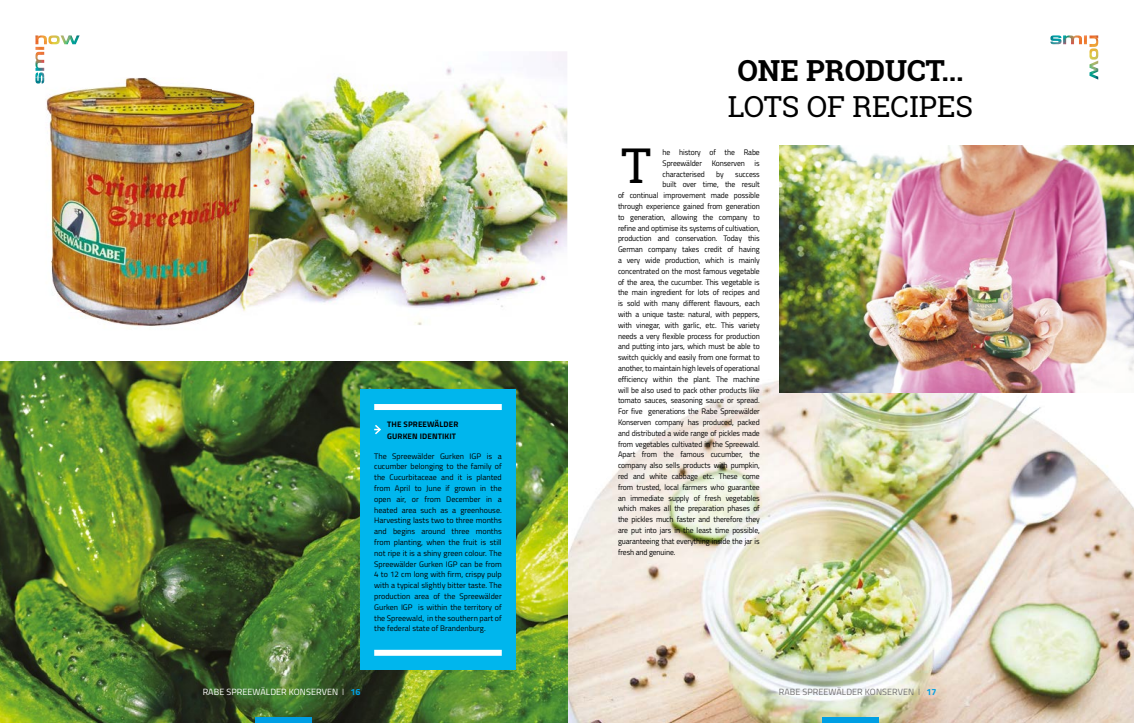
<style>
.page{position:relative;width:1134px;height:723px;background:#fff}
.page>*{position:absolute;margin:0;border:0;box-sizing:border-box;transform-origin:0 0}
.t1{font:48px "Roboto Slab";color:#000}
.t2{font:700 29px "Roboto Slab";color:#000}
.t3{font:29px "Roboto Slab";color:#000}
.t4{font:9px "Titillium Web";letter-spacing:.01em;color:#fff}
.t5{font:9px "Titillium Web";letter-spacing:.01em;color:#706f6f}
.t6{font:8px/10.8px "Titillium Web";letter-spacing:-.01em;color:#000;text-align:justify;scale:.95 1}
.t7{font:8px/10.8px "Titillium Web";letter-spacing:-.01em;color:#000;text-align:justify}
.t8{font:700 8px/12px "Titillium Web";letter-spacing:.02em;color:#000}
.s1{font-weight:300}
.s2{font-weight:700;color:#009fe3}
</style>
<div class="page">
<img style="left:568px;top:339px;width:566px;height:384px">
<img style="left:257px;top:52px;width:310px;height:273px">
<img style="left:780px;top:146px;width:354px;height:246px">
<img style="left:0;top:361px;width:568px;height:362px">
<img style="left:1050px;top:35px;width:48px;height:25px">
<img style="left:35px;top:35px;width:45px;height:42px">
<div style="left:255px;top:717px;width:57px;height:6px;background:#009fe3"></div>
<div style="left:822px;top:717px;width:57px;height:6px;background:#009fe3"></div>
<img style="left:44px;top:77px;width:169px;height:249px">
<img style="left:213px;top:89px;width:44px;height:226px">
<svg style="left:35px;top:77px;width:9px;height:7px"></svg>
<img style="left:65px;top:311px;width:128px;height:1px">
<svg style="left:65px;top:80px;width:7px;height:10px"></svg>
<div style="left:360px;top:390px;width:156px;height:280px;background:#00b6ed"></div>
<div style="left:374px;top:404px;width:128px;height:6px;background:#fff"></div>
<div style="left:374px;top:650px;width:128px;height:6px;background:#fff"></div>
<svg style="left:374px;top:425px;width:7px;height:10px"></svg>
<p class="t8" style="left:387px;top:417px;width:73px">THE SPREEWÄLDER<br>GURKEN IDENTIKIT</p>
<p class="t7" style="left:374px;top:450px;width:129px">The Spreewälder Gurken IGP is a cucumber belonging to the family of the Cucurbitaceae and it is planted from April to June if grown in the open air, or from December in a heated area such as a greenhouse.<br>Harvesting lasts two to three months and begins around three months from planting, when the fruit is still not ripe it is a shiny green colour. The Spreewälder Gurken IGP can be from 4 to 12 cm long with firm, crispy pulp with a typical slightly bitter taste. The production area of the Spreewälder Gurken IGP is within the territory of the Spreewald, in the southern part of the federal state of Brandenburg.</p>
<h2 class="t2" style="left:737px;top:51px;width:228px">ONE PRODUCT...</h2>
<h2 class="t3" style="left:728px;top:87px;width:247px">LOTS OF RECIPES</h2>
<h1 class="t1" style="left:621px;top:133px;width:32px">T</h1>
<p class="t6" style="left:663px;top:146px;width:104px">he history of the Rabe Spreewälder Konserven is characterised</p>
<p class="t6" style="left:716px;top:168px;width:9px">by</p>
<p class="t6" style="left:735px;top:168px;width:27px">success</p>
<p class="t6" style="left:663px;top:179px;width:104px">built over time, the result</p>
<p class="t6" style="left:618px;top:190px;width:151px">of continual improvement made possible</p>
<p class="t6" style="left:618px;top:200px;width:151px">through experience gained from generation</p>
<p class="t6" style="left:618px;top:211px;width:151px">to generation, allowing the company to</p>
<p class="t6" style="left:618px;top:222px;width:151px">refine and optimise its systems of cultivation,</p>
<p class="t6" style="left:618px;top:233px;width:151px">production and conservation. Today this</p>
<p class="t6" style="left:618px;top:244px;width:151px">German company takes credit of having</p>
<p class="t6" style="left:618px;top:254px;width:151px">a very wide production, which is mainly</p>
<p class="t6" style="left:618px;top:265px;width:151px">concentrated on the most famous vegetable</p>
<p class="t6" style="left:618px;top:276px;width:151px">of the area, the cucumber. This vegetable is</p>
<p class="t6" style="left:618px;top:287px;width:151px">the main ingredient for lots of recipes and</p>
<p class="t6" style="left:618px;top:298px;width:151px">is sold with many different flavours, each</p>
<p class="t6" style="left:618px;top:308px;width:151px">with a unique taste: natural, with peppers,</p>
<p class="t6" style="left:618px;top:319px;width:151px">with vinegar, with garlic, etc. This variety</p>
<p class="t6" style="left:618px;top:330px;width:151px">needs a very flexible process for production</p>
<p class="t6" style="left:618px;top:341px;width:151px">and putting into jars, which must be able to</p>
<p class="t6" style="left:618px;top:352px;width:151px">switch quickly and easily from one format to</p>
<p class="t6" style="left:618px;top:362px;width:151px">another, to maintain high levels of operational</p>
<p class="t6" style="left:618px;top:373px;width:151px">efficiency within the plant. The machine</p>
<p class="t6" style="left:618px;top:384px;width:151px">will be also used to pack other products like</p>
<p class="t6" style="left:618px;top:395px;width:151px">tomato sauces, seasoning sauce or spread.</p>
<p class="t6" style="left:618px;top:406px;width:151px">For five generations the Rabe Spreewälder</p>
<p class="t6" style="left:618px;top:416px;width:151px">Konserven company has produced, packed</p>
<p class="t6" style="left:618px;top:427px;width:151px">and distributed a wide range of pickles made</p>
<p class="t6" style="left:618px;top:438px;width:151px">from vegetables cultivated in the Spreewald.</p>
<p class="t6" style="left:618px;top:449px;width:151px">Apart from the famous cucumber, the</p>
<p class="t6" style="left:618px;top:460px;width:151px">company also sells products with pumpkin,</p>
<p class="t6" style="left:618px;top:470px;width:151px">red and white cabbage etc. These come</p>
<p class="t6" style="left:618px;top:481px;width:151px">from trusted, local farmers who guarantee</p>
<p class="t6" style="left:618px;top:492px;width:151px">an immediate supply of fresh vegetables</p>
<p class="t6" style="left:618px;top:503px;width:151px">which makes all the preparation phases of</p>
<p class="t6" style="left:618px;top:514px;width:151px">the pickles much faster and therefore they</p>
<p class="t6" style="left:618px;top:524px;width:151px">are put into jars in the least time possible,</p>
<p class="t6" style="left:618px;top:535px;width:151px">guaranteeing that everything inside the jar is</p>
<p class="t6" style="left:618px;top:546px;width:62px">fresh and genuine.</p>
<p class="t4" style="left:203px;top:685px;width:159px">RABE SPREEWÄLDER KONSERVEN <span class="s1">I</span> <span class="s2">16</span></p>
<p class="t5" style="left:779px;top:685px;width:159px">RABE SPREEWÄLDER KONSERVEN <span class="s1">I</span> <span class="s2">17</span></p>
</div>
